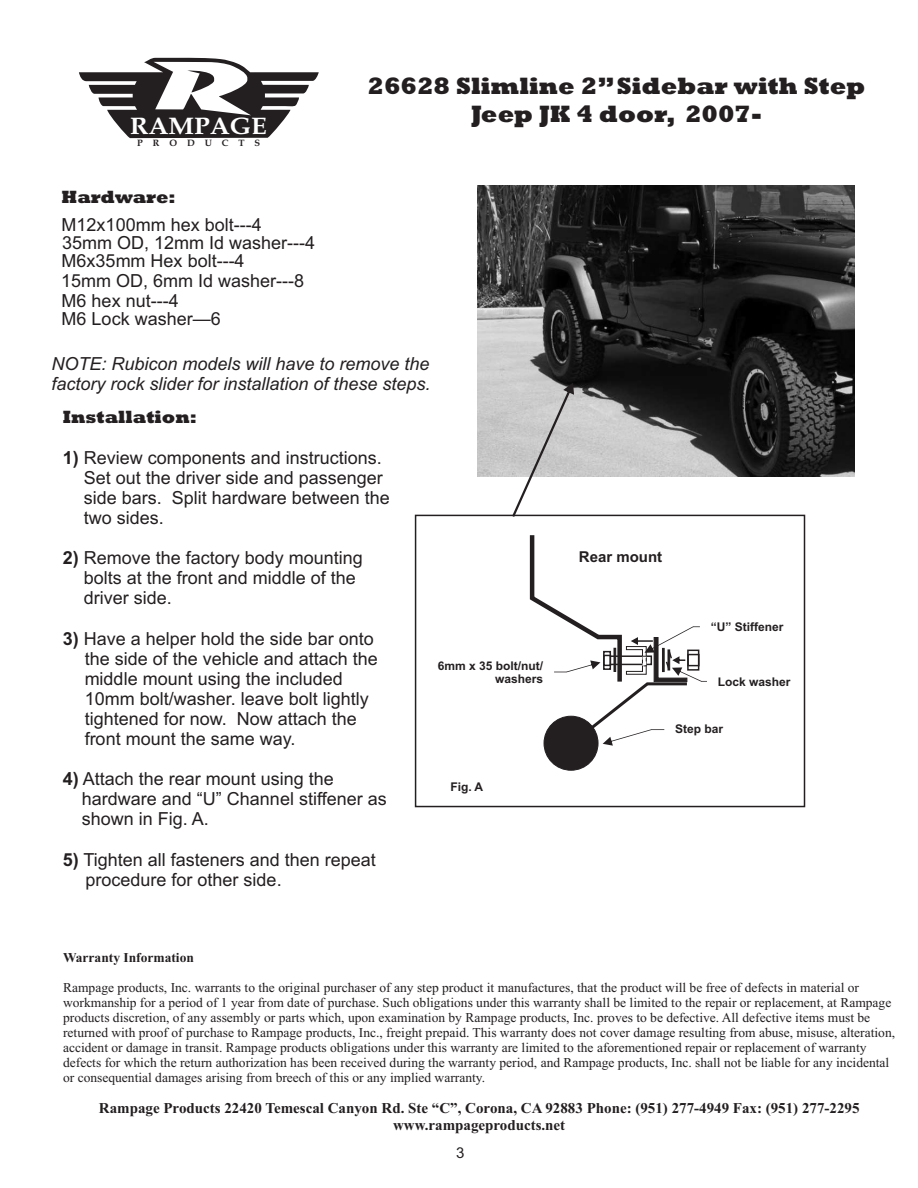
<style>
.page{position:relative;width:918px;height:1188px;background:#fff}
.page>*{position:absolute;margin:0;border:0;box-sizing:border-box;transform-origin:0 0}
.t1{font:800 24px/28.2px "Rockwell";color:#231f20;text-align:center}
.t2{font:700 23.85px "Book Antiqua";color:#fff;scale:1.07 1}
.t3{font:18px/20.1px "Arial";color:#231f20}
.t4{font:italic 18px/20.1px "Arial";color:#231f20}
.t5{font:800 18px "Rockwell";color:#231f20}
.t6{font:700 15px/16.6px "Times New Roman";color:#231f20;text-align:center}
.t7{font:700 15px "Arial";color:#231f20}
.t8{font:15px "Arial";color:#231f20}
.t9{font:13.5px/15px "Times New Roman";color:#231f20}
.t10{font:700 13.5px "Times New Roman";color:#231f20}
.t11{font:700 12px/13.4px "Arial";color:#231f20;text-align:right}
.t12{font:700 9.3px "Book Antiqua";letter-spacing:1.07em;color:#231f20}
.s1{font-weight:700}
</style>
<div class="page">
<svg style="left:79px;top:58px;width:240px;height:80px"></svg>
<img style="left:477px;top:185px;width:378px;height:292px">
<div style="left:544px;top:716px;width:54px;height:55px;background:#231f20;border:1px solid #231f20;border-radius:50%"></div>
<div style="left:415px;top:515px;width:390px;height:292px;border:2px solid #231f20"></div>
<svg style="left:529px;top:535px;width:178px;height:211px"></svg>
<svg style="left:512px;top:383px;width:62px;height:134px"></svg>
<h2 class="t2" style="left:130px;top:117px;width:129px">RAMPAGE</h2>
<p class="t12" style="left:137px;top:139px;width:125px">PRODUCTS</p>
<h3 class="t5" style="left:62px;top:190px;width:116px">Hardware:</h3>
<h3 class="t3" style="left:61px;top:217px;width:256px;line-height:18.9px">M12x100mm hex bolt---4<br>35mm OD, 12mm Id washer---4<br>M6x35mm Hex bolt---4<br>15mm OD, 6mm Id washer---8<br>M6 hex nut---4<br>M6 Lock washer—6</h3>
<h1 class="t1" style="left:368px;top:74px;width:499px">26628 Slimline 2” Sidebar with Step<br>Jeep JK 4 door, 2007-</h1>
<h3 class="t4" style="left:51px;top:355px;width:381px">NOTE: Rubicon models will have to remove the factory rock slider for installation of these steps.</h3>
<h3 class="t5" style="left:63px;top:411px;width:136px">Installation:</h3>
<h3 class="t3" style="left:84px;top:449px;width:308px;text-indent:-21px"><span class="s1">1)</span> Review components and instructions.<br>Set out the driver side and passenger side bars. Split hardware between the two sides.</h3>
<h3 class="t3" style="left:84px;top:549px;width:281px;text-indent:-21px"><span class="s1">2)</span> Remove the factory body mounting bolts at the front and middle of the driver side.</h3>
<h3 class="t3" style="left:85px;top:630px;width:295px;text-indent:-22px"><span class="s1">3)</span> Have a helper hold the side bar onto the side of the vehicle and attach the middle mount using the included 10mm bolt/washer. leave bolt lightly tightened for now. Now attach the front mount the same way.</h3>
<h3 class="t3" style="left:82px;top:771px;width:306px;text-indent:-19px"><span class="s1">4)</span> Attach the rear mount using the hardware and “U” Channel stiffener as shown in Fig. A.</h3>
<h3 class="t3" style="left:86px;top:851px;width:292px;text-indent:-23px"><span class="s1">5)</span> Tighten all fasteners and then repeat procedure for other side.</h3>
<p class="t11" style="left:438px;top:660px;width:107px">6mm x 35 bolt/nut/ washers</p>
<p class="t11" style="left:450px;top:781px;width:34px">Fig. A</p>
<p class="t7" style="left:579px;top:551px;width:85px">Rear mount</p>
<p class="t11" style="left:711px;top:621px;width:74px">“U” Stiffener</p>
<p class="t11" style="left:718px;top:676px;width:74px">Lock washer</p>
<p class="t11" style="left:675px;top:723px;width:50px">Step bar</p>
<p class="t10" style="left:63px;top:953px;width:132px">Warranty Information</p>
<p class="t9" style="left:63px;top:982px;width:834px">Rampage products, Inc. warrants to the original purchaser of any step product it manufactures, that the product will be free of defects in material or workmanship for a period of 1 year from date of purchase. Such obligations under this warranty shall be limited to the repair or replacement, at Rampage products discretion, of any assembly or parts which, upon examination by Rampage products, Inc. proves to be defective. All defective items must be returned with proof of purchase to Rampage products, Inc., freight prepaid. This warranty does not cover damage resulting from abuse, misuse, alteration, accident or damage in transit. Rampage products obligations under this warranty are limited to the aforementioned repair or replacement of warranty defects for which the return authorization has been received during the warranty period, and Rampage products, Inc. shall not be liable for any incidental or consequential damages arising from breech of this or any implied warranty.</p>
<p class="t6" style="left:99px;top:1102px;width:762px">Rampage Products 22420 Temescal Canyon Rd. Ste “C”, Corona, CA 92883 Phone: (951) 277-4949 Fax: (951) 277-2295 www.rampageproducts.net</p>
<p class="t8" style="left:456px;top:1147px;width:10px">3</p>
</div>
